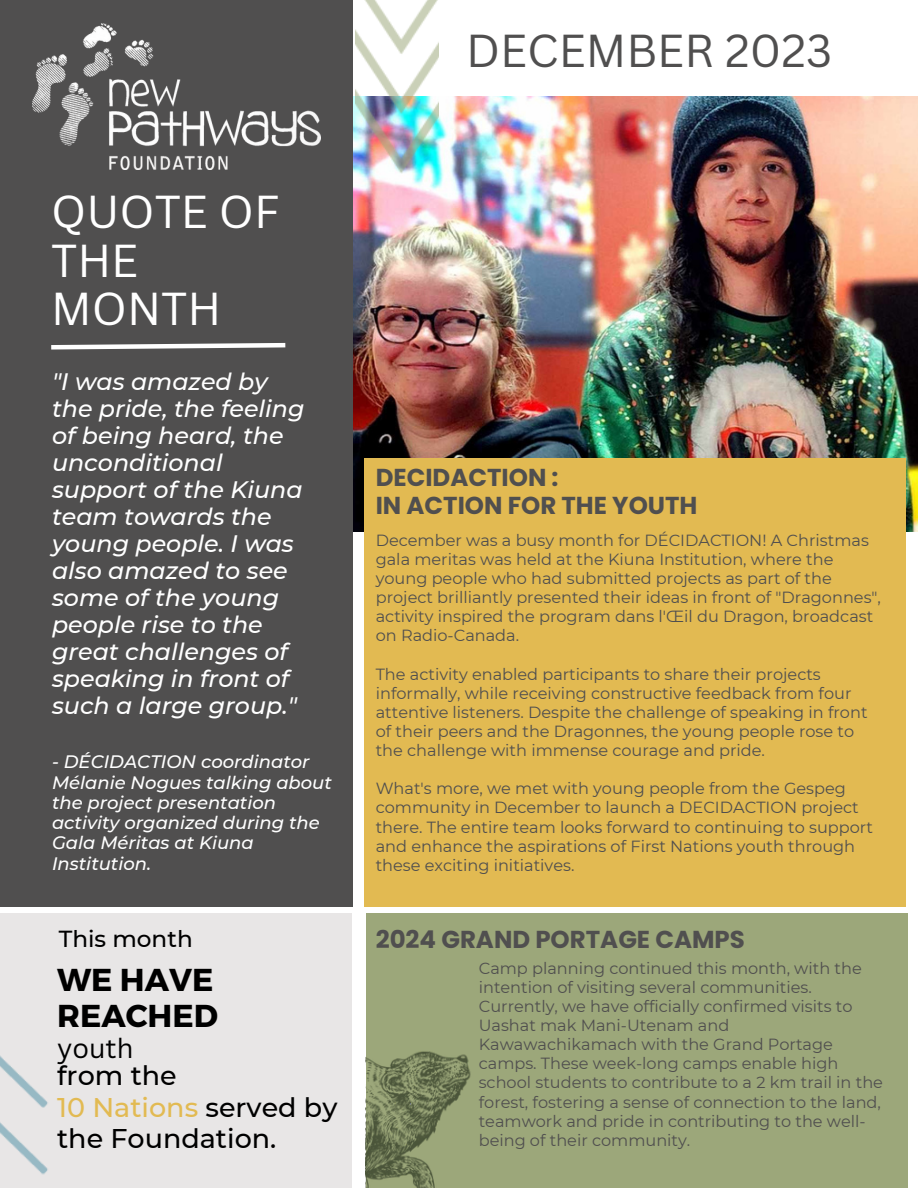
<style>
.page{position:relative;width:918px;height:1188px;background:#fff}
.page>*{position:absolute;margin:0;border:0;box-sizing:border-box;transform-origin:0 0}
.t1{font:45px/48.8px "Canva Sans";color:#fff}
.t2{font:45px "Canva Sans";color:#504f4f}
.t3{font:700 31.65px/36px "Montserrat";color:#000}
.t4{font:500 27px/31.5px "Montserrat";color:#000}
.t5{font:27px "Canva Sans";color:#000}
.t6{font:700 24.45px/28.2px "Poppins";color:#504f4f}
.t7{font:italic 500 23.85px/27px "Montserrat";color:#fff}
.t8{font:500 23.25px "Montserrat";color:#000}
.t9{font:italic 500 18px/20.2px "Montserrat";color:#fff}
.t10{font:16.2px/19.2px "Montserrat";color:#504f4f}
.s1{color:#e2ba52}
</style>
<div class="page">
<img style="left:353px;top:96px;width:564px;height:436px">
<div style="left:0;top:0;width:353px;height:906px;background:#504f4f"></div>
<div style="left:0;top:913px;width:352px;height:275px;background:#e8e6e6"></div>
<div style="left:364px;top:458px;width:542px;height:449px;background:#e2ba52"></div>
<svg style="left:51px;top:342px;width:235px;height:8px"></svg>
<img style="left:355px;top:0;width:84px;height:216px">
<img style="left:0;top:1055px;width:48px;height:120px">
<div style="left:366px;top:913px;width:542px;height:275px;background:#9ca77a"></div>
<img style="left:366px;top:1051px;width:105px;height:137px">
<img style="left:32px;top:23px;width:288px;height:146px">
<h5 class="t2" style="left:466px;top:19px;width:368px">DECEMBER 2023</h5>
<p class="t1" style="left:51px;top:186px;width:230px">QUOTE OF<br>THE<br>MONTH</p>
<p class="t7" style="left:52px;top:368px;width:254px">"I was amazed by the pride, the feeling of being heard, the unconditional support of the Kiuna team towards the young people. I was also amazed to see some of the young people rise to the great challenges of speaking in front of such a large group."</p>
<h6 class="t9" style="left:52px;top:752px;width:281px">- DÉCIDACTION coordinator<br>Mélanie Nogues talking about the project presentation activity organized during the<br>Gala Méritas at Kiuna<br>Institution.</h6>
<h1 class="t8" style="left:59px;top:925px;width:136px">This month</h1>
<p class="t3" style="left:57px;top:960px;width:162px">WE HAVE<br>REACHED</p>
<h3 class="t5" style="left:57px;top:1029px;width:78px">youth</h3>
<p class="t4" style="left:57px;top:1060px;width:282px">from the<br><span class="s1">10 Nations</span> served by the Foundation.</p>
<p class="t6" style="left:376px;top:464px;width:323px">DECIDACTION :<br>IN ACTION FOR THE YOUTH</p>
<h4 class="t10" style="left:376px;top:530px;width:507px">December was a busy month for DÉCIDACTION! A Christmas gala meritas was held at the Kiuna Institution, where the young people who had submitted projects as part of the project brilliantly presented their ideas in front of "Dragonnes", activity inspired the program dans l'Œil du Dragon, broadcast on Radio-Canada.</h4>
<p class="t10" style="left:376px;top:664px;width:493px">The activity enabled participants to share their projects informally, while receiving constructive feedback from four attentive listeners. Despite the challenge of speaking in front of their peers and the Dragonnes, the young people rose to the challenge with immense courage and pride.</p>
<p class="t10" style="left:376px;top:779px;width:499px">What's more, we met with young people from the Gespeg community in December to launch a DECIDACTION project there. The entire team looks forward to continuing to support and enhance the aspirations of First Nations youth through these exciting initiatives.</p>
<h3 class="t6" style="left:376px;top:925px;width:371px">2024 GRAND PORTAGE CAMPS</h3>
<h2 class="t10" style="left:479px;top:958px;width:406px">Camp planning continued this month, with the intention of visiting several communities.<br>Currently, we have officially confirmed visits to Uashat mak Mani-Utenam and Kawawachikamach with the Grand Portage camps. These week-long camps enable high school students to contribute to a 2 km trail in the forest, fostering a sense of connection to the land, teamwork and pride in contributing to the well&shy;being of their community.</h2>
</div>
